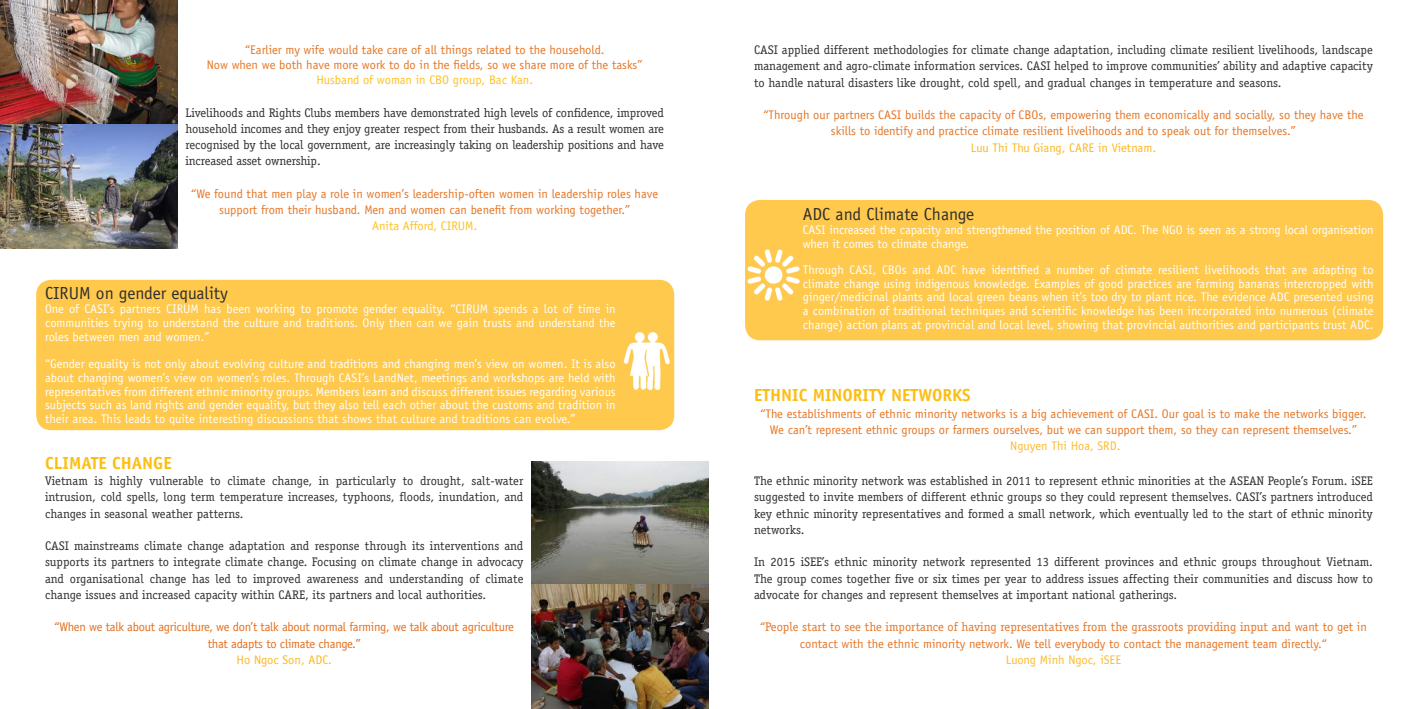
<style>
.page{position:relative;width:1418px;height:709px;background:#fff}
.page>*{position:absolute;margin:0;border:0;box-sizing:border-box;transform-origin:0 0}
.t1{font:17.5px "Officina Sans Std";color:#312f30}
.t2{font:700 17.5px "Officina Sans Std";color:#fdbe12}
.t3{font:12.5px/16.2px "Officina Serif Std";color:#312f30;text-align:justify}
.t4{font:12.5px/13.8px "Officina Sans Std";letter-spacing:-.01em;color:#fff;text-align:justify}
.t5{font:12.5px/16.2px "Officina Sans Std";color:#e57626;text-align:center}
.t6{font:12.5px/16.2px "Officina Sans Std";letter-spacing:-.02em;color:#e36f1e;text-align:center}
.t7{font:12.5px "Officina Serif Std";color:#e57626}
.t8{font:12.5px "Officina Sans Std";color:#fec121}
.t9{font:12.5px "Officina Sans Std";color:#fdb823}
.t10{font:12.5px "Officina Sans Std";color:#fdbb2e}
.s1{font-family:"Officina Sans Std"}
</style>
<div class="page">
<div style="left:36px;top:280px;width:638px;height:150px;background:#fec94d;border-radius:15px"></div>
<img style="left:623px;top:329px;width:52px;height:60px">
<div style="left:745px;top:200px;width:638px;height:140px;background:#fec94d;border-radius:15px"></div>
<img style="left:745px;top:243px;width:55px;height:64px">
<img style="left:0;top:0;width:177px;height:248px">
<img style="left:531px;top:462px;width:178px;height:247px">
<p class="t5" style="left:207px;top:42px;width:437px;line-height:15px">“Earlier my wife would take care of all things related to the household.<br>Now when we both have more work to do in the fields, so we share more of the tasks”</p>
<p class="t8" style="left:316px;top:73px;width:218px">Husband of woman in CBO group, Bac Kan.</p>
<p class="t3" style="left:185px;top:104px;width:480px">Livelihoods and Rights Clubs members have demonstrated high levels of confidence, improved household incomes and they enjoy greater respect from their husbands. As a result women are recognised by the local government, are increasingly taking on leadership positions and have increased asset ownership.</p>
<p class="t5" style="left:191px;top:185px;width:468px">“We found that men play a role in women’s leadership-often women in leadership roles have support from their husband. Men and women can benefit from working together.”</p>
<p class="t8" style="left:372px;top:219px;width:107px">Anita Afford, CIRUM.</p>
<h1 class="t1" style="left:45px;top:283px;width:184px">CIRUM on gender equality</h1>
<p class="t4" style="left:45px;top:302px;width:572px">One of CASI’s partners CIRUM has been working to promote gender equality. “CIRUM spends a lot of time in communities trying to understand the culture and traditions. Only then can we gain trusts and understand the roles between men and women.”</p>
<p class="t4" style="left:45px;top:357px;width:572px">“Gender equality is not only about evolving culture and traditions and changing men’s view on women. It is also about changing women’s view on women’s roles. Through CASI’s LandNet, meetings and workshops are held with representatives from different ethnic minority groups. Members learn and discuss different issues regarding various subjects such as land rights and gender equality, but they also tell each other about the customs and tradition in their area. This leads to quite interesting discussions that shows that culture and traditions can evolve.”</p>
<h1 class="t2" style="left:45px;top:452px;width:128px">CLIMATE CHANGE</h1>
<p class="t3" style="left:45px;top:473px;width:480px">Vietnam is highly vulnerable to climate change, in particularly to drought, salt-water intrusion, cold spells, long term temperature increases, typhoons, floods, inundation, and changes in seasonal weather patterns.</p>
<p class="t3" style="left:45px;top:538px;width:480px">CASI mainstreams climate change adaptation and response through its interventions and supports its partners to integrate climate change. Focusing on climate change in advocacy and organisational change has led to improved awareness and understanding of climate change issues and increased capacity within CARE, its partners and local authorities.</p>
<p class="t6" style="left:55px;top:619px;width:461px">“When we talk about agriculture, we don’t talk about normal farming, we talk about agriculture that adapts to climate change.”</p>
<p class="t9" style="left:237px;top:652px;width:97px">Ho Ngoc Son, ADC.</p>
<p class="t3" style="left:754px;top:42px;width:620px">CASI applied different methodologies for climate change adaptation, including climate resilient livelihoods, landscape management and agro-climate information services. CASI helped to improve communities’ ability and adaptive capacity to handle natural disasters like drought, cold spell, and gradual changes in temperature and seasons.</p>
<p class="t5" style="left:763px;top:107px;width:601px">“Through our partners CASI builds the capacity of CBOs, empowering them economically and socially, so they have the skills to identify and practice climate resilient livelihoods and to speak out for themselves.”</p>
<p class="t9" style="left:970px;top:140px;width:187px">Luu Thi Thu Giang, CARE in Vietnam.</p>
<h1 class="t1" style="left:802px;top:204px;width:173px">ADC and Climate Change</h1>
<p class="t4" style="left:802px;top:223px;width:572px">CASI increased the capacity and strengthened the position of ADC. The NGO is seen as a strong local organisation when it comes to climate change.</p>
<p class="t4" style="left:802px;top:263px;width:572px">Through CASI, CBOs and ADC have identified a number of climate resilient livelihoods that are adapting to climate change using indigenous knowledge. Examples of good practices are farming bananas intercropped with ginger/medicinal plants and local green beans when it’s too dry to plant rice. The evidence ADC presented using a combination of traditional techniques and scientific knowledge has been incorporated into numerous (climate change) action plans at provincial and local level, showing that provincial authorities and participants trust ADC.</p>
<h1 class="t2" style="left:754px;top:384px;width:218px">ETHNIC MINORITY NETWORKS</h1>
<p class="t5" style="left:760px;top:405px;width:607px">“The establishments of ethnic minority networks is a big achievement of CASI. Our goal is to make the networks bigger.<br>We can’t represent ethnic groups or farmers ourselves, but we can support them, so they can represent themselves.”</p>
<p class="t10" style="left:1010px;top:438px;width:112px">Nguyen Thi Hoa, SRD.</p>
<p class="t3" style="left:754px;top:473px;width:620px">The ethnic minority network was established in 2011 to represent ethnic minorities at the ASEAN People’s Forum. iSEE suggested to invite members of different ethnic groups so they could represent themselves. CASI’s partners introduced key ethnic minority representatives and formed a small network, which eventually led to the start of ethnic minority networks.</p>
<p class="t3" style="left:754px;top:554px;width:620px">In 2015 iSEE’s ethnic minority network represented 13 different provinces and ethnic groups throughout Vietnam.<br>The group comes together five or six times per year to address issues affecting their communities and discuss how to advocate for changes and represent themselves at important national gatherings.</p>
<p class="t7" style="left:760px;top:620px;width:608px"><span class="s1">“</span>People start to see the importance of having representatives from the grassroots providing input and <span class="s1">want to get in</span></p>
<p class="t5" style="left:800px;top:635px;width:528px">contact with the ethnic minority network. We tell everybody to contact the management team directly.“</p>
<p class="t10" style="left:1005px;top:652px;width:117px">Luong Minh Ngoc, iSEE</p>
</div>
